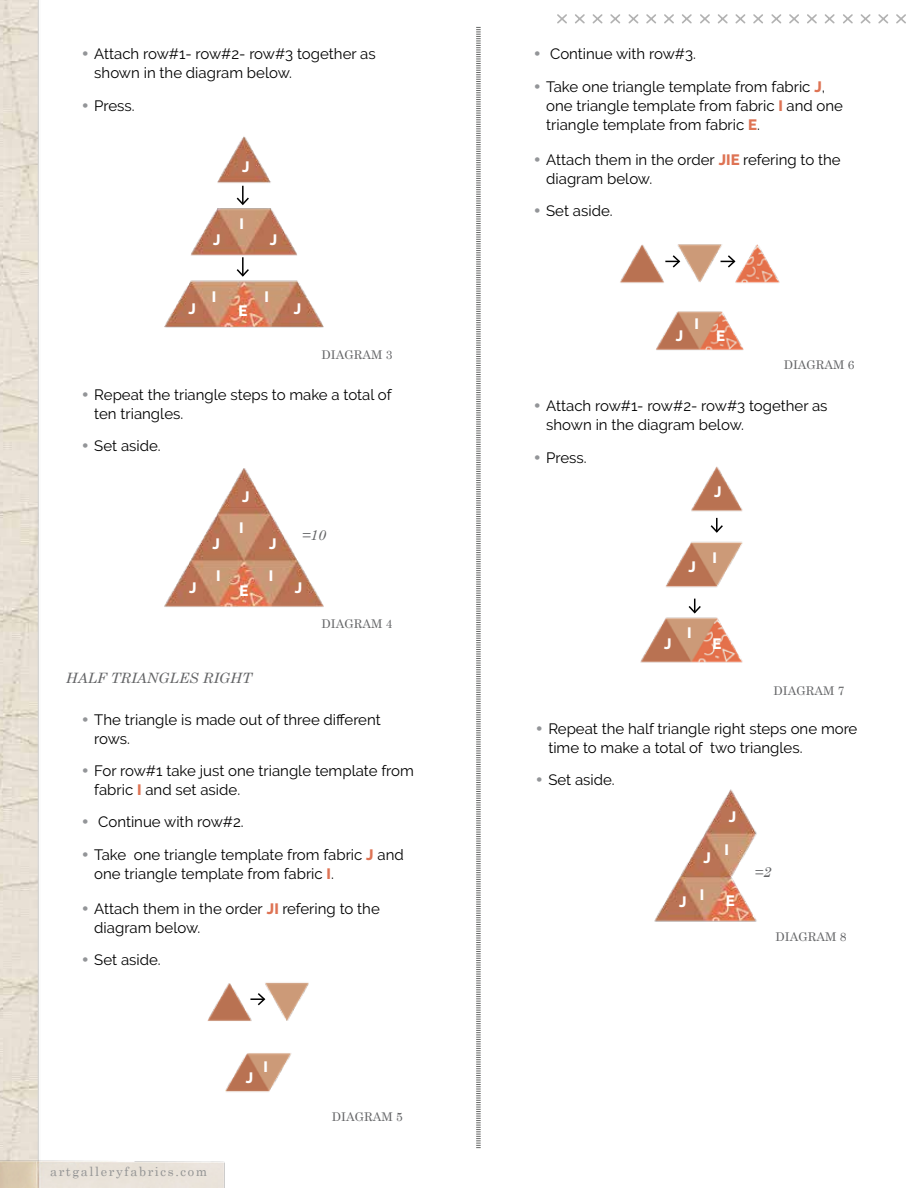
<style>
.page{position:relative;width:918px;height:1188px;background:#fff}
.page>*{position:absolute;margin:0;border:0;box-sizing:border-box;transform-origin:0 0}
.t1{font:15px/18.9px "Raleway";color:#000}
.t2{font:800 15px "Raleway";color:#fff}
.t3{font:italic 14.25px "Century Schoolbook";color:#636466}
.t4{font:12.75px "Century Schoolbook";letter-spacing:.125em;color:#939494}
.t5{font:12px "Century Schoolbook";color:#636466}
.s1{font-family:"Century Gothic";color:#939598}
.s2{font-weight:800;color:#de7354}
</style>
<div class="page">
<img style="left:0;top:0;width:39px;height:1154px">
<svg style="left:476px;top:27px;width:5px;height:1121px"></svg>
<img style="left:0;top:1154px;width:225px;height:34px">
<svg style="left:557px;top:14px;width:349px;height:10px"></svg>
<img style="left:164px;top:136px;width:160px;height:192px">
<svg style="left:235px;top:186px;width:16px;height:20px"></svg>
<svg style="left:235px;top:257px;width:16px;height:21px"></svg>
<img style="left:164px;top:468px;width:160px;height:139px">
<img style="left:207px;top:982px;width:102px;height:110px">
<svg style="left:250px;top:992px;width:16px;height:15px"></svg>
<img style="left:620px;top:244px;width:160px;height:106px">
<svg style="left:665px;top:254px;width:16px;height:15px"></svg>
<svg style="left:721px;top:254px;width:16px;height:15px"></svg>
<img style="left:640px;top:466px;width:103px;height:197px">
<svg style="left:709px;top:518px;width:15px;height:16px"></svg>
<svg style="left:687px;top:599px;width:15px;height:16px"></svg>
<img style="left:654px;top:789px;width:103px;height:133px">
<p class="t1" style="left:94px;top:45px;width:283px;text-indent:-14px"><span class="s1">•</span> Attach row#1- row#2- row#3 together as shown in the diagram below.</p>
<p class="t1" style="left:81px;top:96px;width:55px"><span class="s1">•</span> Press.</p>
<p class="t2" style="left:242px;top:158px;width:9px">J</p>
<p class="t2" style="left:239px;top:215px;width:6px">I</p>
<p class="t2" style="left:213px;top:231px;width:9px">J</p>
<p class="t2" style="left:270px;top:231px;width:9px">J</p>
<p class="t2" style="left:212px;top:288px;width:6px">I</p>
<p class="t2" style="left:265px;top:288px;width:6px">I</p>
<p class="t2" style="left:188px;top:300px;width:9px">J</p>
<p class="t2" style="left:239px;top:302px;width:10px">E</p>
<p class="t2" style="left:294px;top:300px;width:9px">J</p>
<p class="t5" style="left:322px;top:344px;width:72px">DIAGRAM 3</p>
<p class="t1" style="left:94px;top:385px;width:299px;text-indent:-14px"><span class="s1">•</span> Repeat the triangle steps to make a total of ten triangles.</p>
<p class="t1" style="left:81px;top:436px;width:81px"><span class="s1">•</span> Set aside.</p>
<p class="t2" style="left:242px;top:488px;width:9px">J</p>
<p class="t2" style="left:239px;top:519px;width:6px">I</p>
<p class="t2" style="left:213px;top:535px;width:9px">J</p>
<p class="t2" style="left:269px;top:535px;width:9px">J</p>
<p class="t3" style="left:302px;top:524px;width:26px">=10</p>
<p class="t2" style="left:216px;top:567px;width:6px">I</p>
<p class="t2" style="left:269px;top:567px;width:6px">I</p>
<p class="t2" style="left:189px;top:579px;width:9px">J</p>
<p class="t2" style="left:240px;top:582px;width:10px">E</p>
<p class="t2" style="left:295px;top:579px;width:9px">J</p>
<p class="t5" style="left:322px;top:614px;width:72px">DIAGRAM 4</p>
<p class="t3" style="left:66px;top:667px;width:188px">HALF TRIANGLES RIGHT</p>
<p class="t1" style="left:94px;top:710px;width:288px;text-indent:-14px"><span class="s1">•</span> The triangle is made out of three different rows.</p>
<p class="t1" style="left:94px;top:761px;width:321px;text-indent:-14px"><span class="s1">•</span> For row#1 take just one triangle template from fabric <span class="s2">I</span> and set aside.</p>
<p class="t1" style="left:81px;top:813px;width:165px"><span class="s1">•</span> Continue with row#2.</p>
<p class="t1" style="left:94px;top:845px;width:311px;text-indent:-14px"><span class="s1">•</span> Take one triangle template from fabric <span class="s2">J</span> and one triangle template from fabric <span class="s2">I</span>.</p>
<p class="t1" style="left:94px;top:899px;width:287px;text-indent:-14px"><span class="s1">•</span> Attach them in the order <span class="s2">JI</span> refering to the diagram below.</p>
<p class="t1" style="left:81px;top:950px;width:81px"><span class="s1">•</span> Set aside.</p>
<p class="t4" style="left:50px;top:1161px;width:159px">artgalleryfabrics.com</p>
<p class="t2" style="left:246px;top:1070px;width:9px">J</p>
<p class="t2" style="left:264px;top:1058px;width:6px">I</p>
<p class="t5" style="left:332px;top:1107px;width:72px">DIAGRAM 5</p>
<p class="t1" style="left:533px;top:45px;width:165px"><span class="s1">•</span> Continue with row#3.</p>
<p class="t1" style="left:546px;top:77px;width:298px;text-indent:-14px"><span class="s1">•</span> Take one triangle template from fabric <span class="s2">J</span>, one triangle template from fabric <span class="s2">I</span> and one triangle template from fabric <span class="s2">E</span>.</p>
<p class="t1" style="left:546px;top:150px;width:296px;text-indent:-14px"><span class="s1">•</span> Attach them in the order <span class="s2">JIE</span> refering to the diagram below.</p>
<p class="t1" style="left:533px;top:201px;width:81px"><span class="s1">•</span> Set aside.</p>
<p class="t2" style="left:695px;top:315px;width:6px">I</p>
<p class="t2" style="left:676px;top:327px;width:9px">J</p>
<p class="t2" style="left:716px;top:327px;width:10px">E</p>
<p class="t5" style="left:784px;top:355px;width:72px">DIAGRAM 6</p>
<p class="t1" style="left:546px;top:397px;width:283px;text-indent:-14px"><span class="s1">•</span> Attach row#1- row#2- row#3 together as shown in the diagram below.</p>
<p class="t1" style="left:533px;top:448px;width:55px"><span class="s1">•</span> Press.</p>
<p class="t2" style="left:714px;top:483px;width:9px">J</p>
<p class="t2" style="left:689px;top:558px;width:9px">J</p>
<p class="t2" style="left:713px;top:550px;width:6px">I</p>
<p class="t2" style="left:687px;top:625px;width:6px">I</p>
<p class="t2" style="left:664px;top:635px;width:9px">J</p>
<p class="t2" style="left:713px;top:635px;width:10px">E</p>
<p class="t5" style="left:774px;top:680px;width:72px">DIAGRAM 7</p>
<p class="t1" style="left:548px;top:719px;width:311px;text-indent:-14px"><span class="s1">•</span> Repeat the half triangle right steps one more time to make a total of two triangles.</p>
<p class="t1" style="left:535px;top:771px;width:81px"><span class="s1">•</span> Set aside.</p>
<p class="t2" style="left:703px;top:850px;width:9px">J</p>
<p class="t2" style="left:729px;top:808px;width:9px">J</p>
<p class="t2" style="left:724px;top:841px;width:6px">I</p>
<p class="t2" style="left:700px;top:886px;width:6px">I</p>
<p class="t2" style="left:679px;top:894px;width:9px">J</p>
<p class="t2" style="left:726px;top:893px;width:10px">E</p>
<p class="t3" style="left:755px;top:861px;width:18px">=2</p>
<p class="t5" style="left:776px;top:926px;width:72px">DIAGRAM 8</p>
</div>
